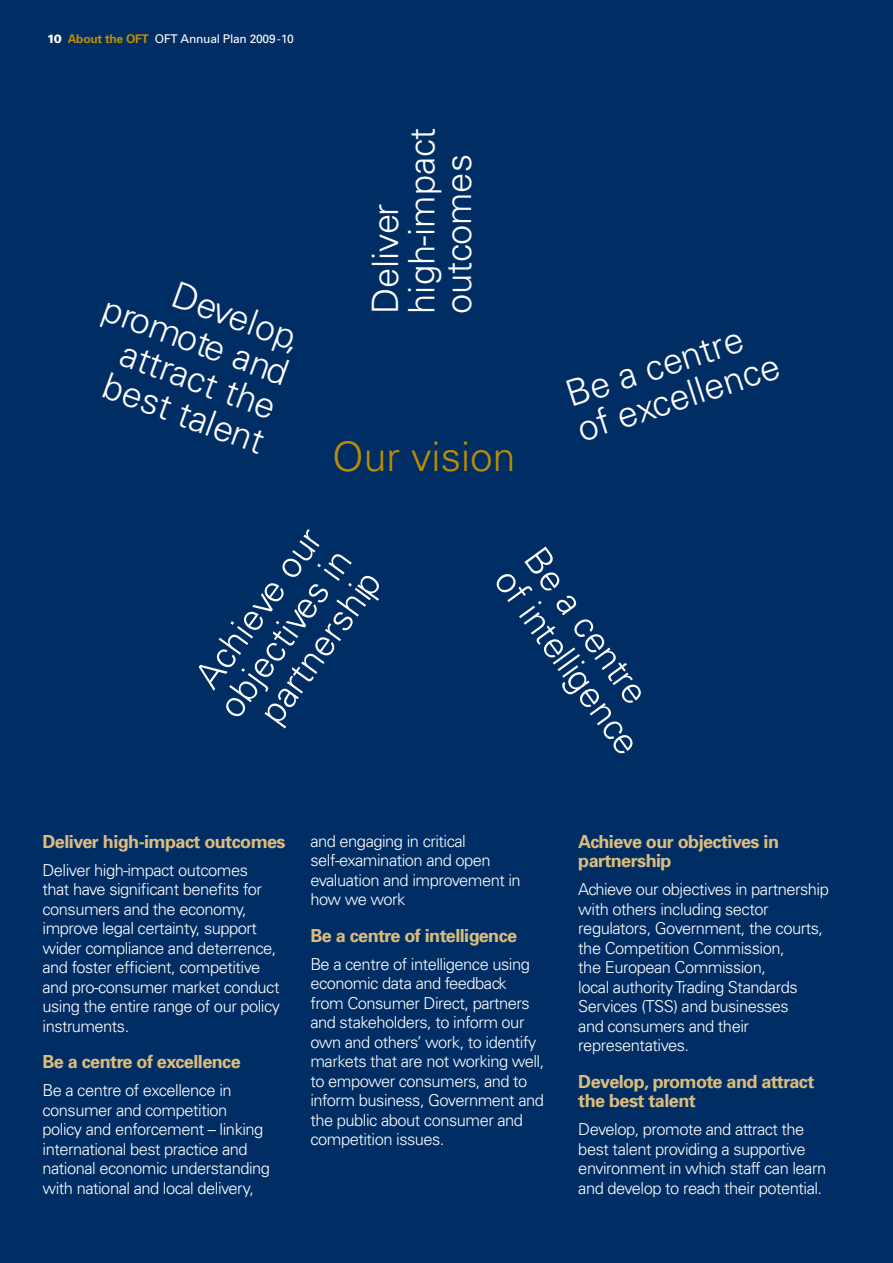
<style>
.page{position:relative;width:893px;height:1263px;background:#002e64}
.page>*{position:absolute;margin:0;border:0;box-sizing:border-box;transform-origin:0 0}
.t1{font:300 40.8px "Univers";color:#bb8c07}
.t2{font:300 36.3px/36.3px "Univers";color:#fff}
.t3{font:700 18px/19.5px "Univers";letter-spacing:-.03em;color:#ddbd7d}
.t4{font:300 16.5px/19.5px "Univers";letter-spacing:-.03em;color:#fff}
.t5{font:12px "Univers";letter-spacing:-.02em;color:#fff}
.s1{font-weight:900}
.s2{font-weight:700;color:#bb8c07}
</style>
<div class="page">
<p class="t5" style="left:47px;top:31px;width:248px"><span class="s1">10</span> <span class="s2">About the OFT</span> OFT Annual Plan 2009 -10</p>
<h2 class="t2" style="left:123px;top:255px;width:197px;text-align:right;rotate:20deg">Develop, promote and attract the best talent</h2>
<h2 class="t2" style="left:366px;top:314px;width:188px;rotate:-90deg">Deliver high-impact outcomes</h2>
<h1 class="t1" style="left:332px;top:432px;width:185px">Our vision</h1>
<h2 class="t2" style="left:561px;top:377px;width:213px;rotate:-18deg">Be a centre of excellence</h2>
<h2 class="t2" style="left:182px;top:680px;width:199px;text-align:center;rotate:-54deg">Achieve our objectives in partnership</h2>
<h2 class="t2" style="left:548px;top:540px;width:221px;rotate:54deg">Be a centre of intelligence</h2>
<p class="t3" style="left:43px;top:832px;width:245px">Deliver high-impact outcomes</p>
<p class="t4" style="left:43px;top:860px;width:239px">Deliver high-impact outcomes<br>that have significant benefits for consumers and the economy, improve legal certainty, support wider compliance and deterrence, and foster efficient, competitive and pro-consumer market conduct using the entire range of our policy instruments.</p>
<p class="t3" style="left:43px;top:1052px;width:200px">Be a centre of excellence</p>
<p class="t4" style="left:43px;top:1080px;width:229px">Be a centre of excellence in consumer and competition policy and enforcement – linking international best practice and national economic understanding with national and local delivery,</p>
<p class="t4" style="left:310px;top:831px;width:212px">and engaging in critical self-examination and open evaluation and improvement in how we work</p>
<p class="t3" style="left:310px;top:926px;width:208px">Be a centre of intelligence</p>
<p class="t4" style="left:310px;top:954px;width:235px">Be a centre of intelligence using economic data and feedback from Consumer Direct, partners and stakeholders, to inform our own and others’ work, to identify markets that are not working well, to empower consumers, and to inform business, Government and the public about consumer and competition issues.</p>
<p class="t3" style="left:578px;top:832px;width:202px">Achieve our objectives in partnership</p>
<p class="t4" style="left:578px;top:879px;width:252px">Achieve our objectives in partnership with others including sector regulators, Government, the courts, the Competition Commission,<br>the European Commission,<br>local authority Trading Standards<br>Services (TSS) and businesses<br>and consumers and their representatives.</p>
<p class="t3" style="left:578px;top:1072px;width:238px">Develop, promote and attract the best talent</p>
<p class="t4" style="left:578px;top:1119px;width:249px">Develop, promote and attract the best talent providing a supportive environment in which staff can learn and develop to reach their potential.</p>
</div>
